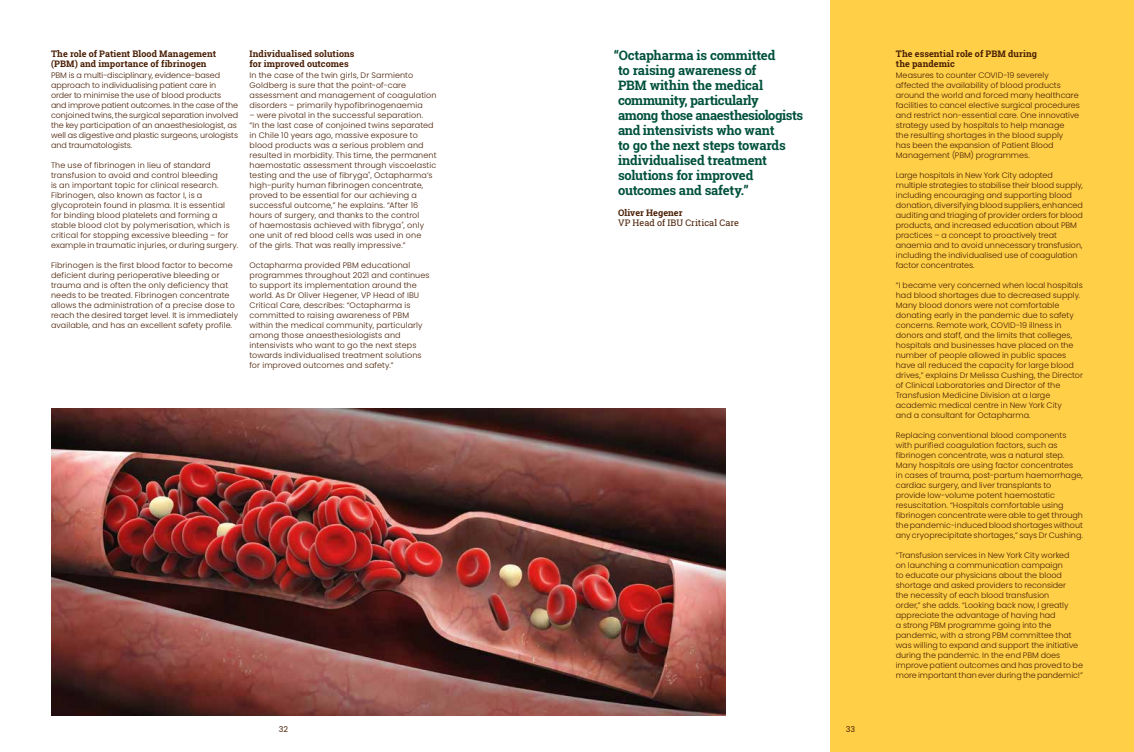
<style>
.page{position:relative;width:1134px;height:752px;background:#fff}
.page>*{position:absolute;margin:0;border:0;box-sizing:border-box;transform-origin:0 0}
.t1{font:700 13px/15px "Roboto Slab";letter-spacing:-.02em;color:#00513c}
.t2{font:700 9px/10px "Roboto Slab";letter-spacing:.005em;color:#491e04}
.t3{font:9px "Roboto Slab";letter-spacing:.005em;color:#491e04}
.t4{font:300 8px/10px "Poppins";color:#491e04}
.t5{font:8px "Poppins";color:#491e04}
</style>
<div class="page">
<div style="left:831px;top:0;width:303px;height:751px;background:#ffd047"></div>
<img style="left:51px;top:408px;width:675px;height:306px">
<p class="t2" style="left:51px;top:49px;width:167px">The role of Patient Blood Management (PBM) and importance of fibrinogen</p>
<p class="t4" style="left:51px;top:70px;width:189px">PBM is a multi-disciplinary, evidence-based approach to individualising patient care in order to minimise the use of blood products and improve patient outcomes. In the case of the conjoined twins, the surgical separation involved the key participation of an anaesthesiologist, as well as digestive and plastic surgeons, urologists and traumatologists.</p>
<p class="t4" style="left:51px;top:160px;width:189px">The use of fibrinogen in lieu of standard transfusion to avoid and control bleeding<br>is an important topic for clinical research.<br>Fibrinogen, also known as factor I, is a glycoprotein found in plasma. It is essential<br>for binding blood platelets and forming a stable blood clot by polymerisation, which is critical for stopping excessive bleeding – for example in traumatic injuries, or during surgery.</p>
<p class="t4" style="left:51px;top:260px;width:189px">Fibrinogen is the first blood factor to become deficient during perioperative bleeding or trauma and is often the only deficiency that needs to be treated. Fibrinogen concentrate allows the administration of a precise dose to reach the desired target level. It is immediately available, and has an excellent safety profile.</p>
<p class="t2" style="left:249px;top:49px;width:107px">Individualised solutions for improved outcomes</p>
<p class="t4" style="left:249px;top:70px;width:189px">In the case of the twin girls, Dr Sarmiento Goldberg is sure that the point-of-care assessment and management of coagulation disorders – primarily hypofibrinogenaemia</p>
<p class="t4" style="left:249px;top:110px;width:189px">– were pivotal in the successful separation.<br>“In the last case of conjoined twins separated in Chile 10 years ago, massive exposure to blood products was a serious problem and resulted in morbidity. This time, the permanent haemostatic assessment through viscoelastic testing and the use of fibryga<sup>®</sup>, Octapharma’s high-purity human fibrinogen concentrate, proved to be essential for our achieving a successful outcome,” he explains. “After 16 hours of surgery, and thanks to the control<br>of haemostasis achieved with fibryga<sup>®</sup>, only one unit of red blood cells was used in one<br>of the girls. That was really impressive.”</p>
<p class="t4" style="left:249px;top:260px;width:182px">Octapharma provided PBM educational programmes throughout 2021 and continues to support its implementation around the world. As Dr Oliver Hegener, VP Head of IBU Critical Care, describes: “Octapharma is committed to raising awareness of PBM within the medical community, particularly among those anaesthesiologists and intensivists who want to go the next steps towards individualised treatment solutions for improved outcomes and safety.”</p>
<p class="t1" style="left:618px;top:48px;width:187px;text-indent:-4px">“Octapharma is committed<br>to raising awareness of<br>PBM within the medical community, particularly<br>among those anaesthesiologists and intensivists who want<br>to go the next steps towards individualised treatment solutions for improved outcomes and safety.”</p>
<p class="t2" style="left:618px;top:207px;width:66px">Oliver Hegener</p>
<p class="t3" style="left:618px;top:216px;width:122px">VP Head of IBU Critical Care</p>
<p class="t5" style="left:279px;top:724px;width:11px">32</p>
<p class="t5" style="left:846px;top:724px;width:11px">33</p>
<p class="t2" style="left:896px;top:49px;width:143px">The essential role of PBM during the pandemic</p>
<p class="t4" style="left:896px;top:70px;width:186px">Measures to counter COVID-19 severely affected the availability of blood products around the world and forced many healthcare facilities to cancel elective surgical procedures and restrict non-essential care. One innovative strategy used by hospitals to help manage<br>the resulting shortages in the blood supply<br>has been the expansion of Patient Blood Management (PBM) programmes.</p>
<p class="t4" style="left:896px;top:170px;width:189px">Large hospitals in New York City adopted multiple strategies to stabilise their blood supply, including encouraging and supporting blood donation, diversifying blood suppliers, enhanced auditing and triaging of provider orders for blood products, and increased education about PBM practices – a concept to proactively treat anaemia and to avoid unnecessary transfusion, including the individualised use of coagulation factor concentrates.</p>
<p class="t4" style="left:896px;top:280px;width:189px">“I became very concerned when local hospitals had blood shortages due to decreased supply.<br>Many blood donors were not comfortable donating early in the pandemic due to safety concerns. Remote work, COVID-19 illness in donors and staff, and the limits that colleges, hospitals and businesses have placed on the number of people allowed in public spaces have all reduced the capacity for large blood drives,” explains Dr Melissa Cushing, the Director of Clinical Laboratories and Director of the Transfusion Medicine Division at a large academic medical centre in New York City<br>and a consultant for Octapharma.</p>
<p class="t4" style="left:896px;top:430px;width:189px">Replacing conventional blood components with purified coagulation factors, such as fibrinogen concentrate, was a natural step.<br>Many hospitals are using factor concentrates<br>in cases of trauma, post-partum haemorrhage, cardiac surgery, and liver transplants to provide low-volume potent haemostatic resuscitation. “Hospitals comfortable using fibrinogen concentrate were able to get through the pandemic-induced blood shortages without any cryoprecipitate shortages,” says Dr Cushing.</p>
<p class="t4" style="left:896px;top:550px;width:189px">“Transfusion services in New York City worked<br>on launching a communication campaign<br>to educate our physicians about the blood shortage and asked providers to reconsider<br>the necessity of each blood transfusion<br>order,” she adds. “Looking back now, I greatly appreciate the advantage of having had<br>a strong PBM programme going into the pandemic, with a strong PBM committee that was willing to expand and support the initiative during the pandemic. In the end PBM does improve patient outcomes and has proved to be more important than ever during the pandemic!”</p>
</div>
